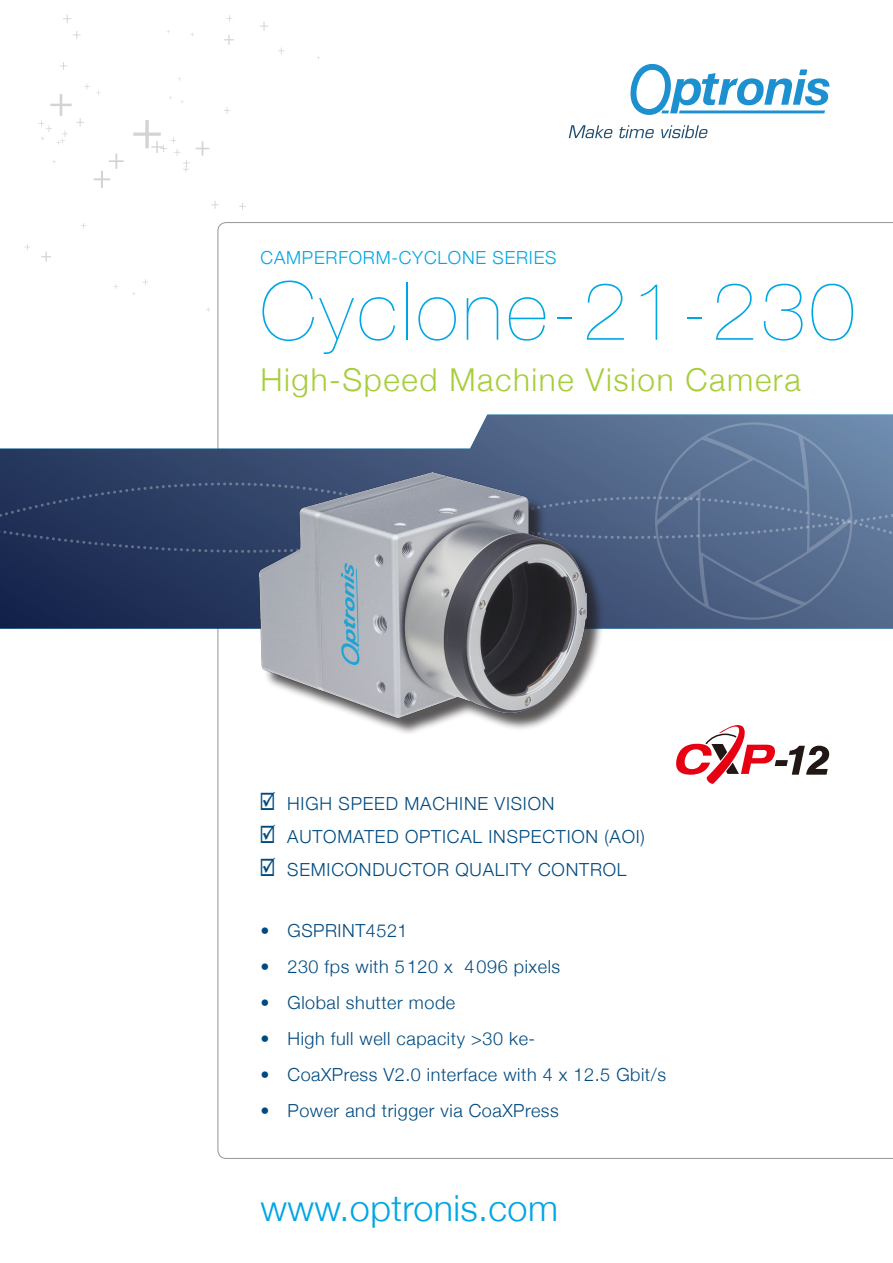
<style>
.page{position:relative;width:893px;height:1263px;background:#fff}
.page>*{position:absolute;margin:0;border:0;box-sizing:border-box;transform-origin:0 0}
.t1{font:200 81px "Helvetica Neue";letter-spacing:.05em;color:#00a6e4}
.t2{font:300 36px "Helvetica Neue";letter-spacing:.01em;color:#00a6e4}
.t3{font:300 31.5px "Helvetica Neue";letter-spacing:.05em;color:#a6ce39}
.t4{font:300 18px "Helvetica Neue";letter-spacing:.03em;color:#004a7f}
.t5{font:300 18px "Helvetica Neue";letter-spacing:.045em;color:#00a6e4}
</style>
<div class="page">
<svg style="left:569px;top:125px;width:44px;height:13px"></svg>
<svg style="left:619px;top:125px;width:35px;height:13px"></svg>
<svg style="left:661px;top:125px;width:47px;height:13px"></svg>
<svg style="left:630px;top:64px;width:199px;height:51px"></svg>
<img style="left:0;top:415px;width:893px;height:214px">
<svg style="left:0;top:421px;width:893px;height:200px;background:#566889"></svg>
<svg style="left:196px;top:141px;width:13px;height:15px"></svg>
<svg style="left:94px;top:154px;width:30px;height:34px"></svg>
<svg style="left:24px;top:244px;width:6px;height:6px"></svg>
<svg style="left:41px;top:252px;width:10px;height:10px"></svg>
<svg style="left:143px;top:279px;width:5px;height:6px"></svg>
<svg style="left:211px;top:201px;width:8px;height:8px"></svg>
<svg style="left:60px;top:62px;width:7px;height:8px"></svg>
<svg style="left:63px;top:15px;width:8px;height:8px"></svg>
<svg style="left:73px;top:31px;width:8px;height:8px"></svg>
<svg style="left:133px;top:120px;width:57px;height:52px"></svg>
<svg style="left:239px;top:203px;width:7px;height:7px"></svg>
<svg style="left:38px;top:84px;width:52px;height:61px"></svg>
<svg style="left:224px;top:107px;width:6px;height:7px"></svg>
<svg style="left:224px;top:35px;width:10px;height:10px"></svg>
<svg style="left:260px;top:22px;width:8px;height:8px"></svg>
<svg style="left:278px;top:48px;width:6px;height:6px"></svg>
<div style="left:262px;top:474px;width:344px;height:261px;background:#231f20;opacity:.75"></div>
<img style="left:259px;top:472px;width:328px;height:246px">
<svg style="left:676px;top:725px;width:153px;height:59px"></svg>
<p class="t5" style="left:261px;top:243px;width:295px">CamPerform-Cyclone Series</p>
<p class="t1" style="left:260px;top:248px;width:596px">Cyclone-21-230</p>
<p class="t3" style="left:260px;top:354px;width:542px">High-Speed Machine Vision Camera</p>
<p class="t4" style="left:259px;top:789px;width:297px">☑ h igh speed mach ine vision</p>
<p class="t4" style="left:259px;top:822px;width:387px">☑ AUtomated optical insp ection (AOI)</p>
<p class="t4" style="left:259px;top:855px;width:139px">☑ Semiconduct</p>
<p class="t4" style="left:423px;top:855px;width:205px">or Quality Control</p>
<p class="t4" style="left:260px;top:916px;width:149px">• GSPRINT4521</p>
<p class="t4" style="left:260px;top:952px;width:301px">• 230 fps with 5120 x 4096 pixels</p>
<p class="t4" style="left:260px;top:988px;width:196px">• Global shutter mode</p>
<p class="t4" style="left:260px;top:1024px;width:276px">• High full well capacity &gt;30 ke-</p>
<p class="t4" style="left:260px;top:1060px;width:407px">• CoaXPress V2.0 interface with 4 x 12.5 Gbit/s</p>
<p class="t4" style="left:260px;top:1096px;width:300px">• Power and trigger via CoaXPress</p>
<p class="t2" style="left:260px;top:1179px;width:299px">www.optronis.com</p>
</div>
